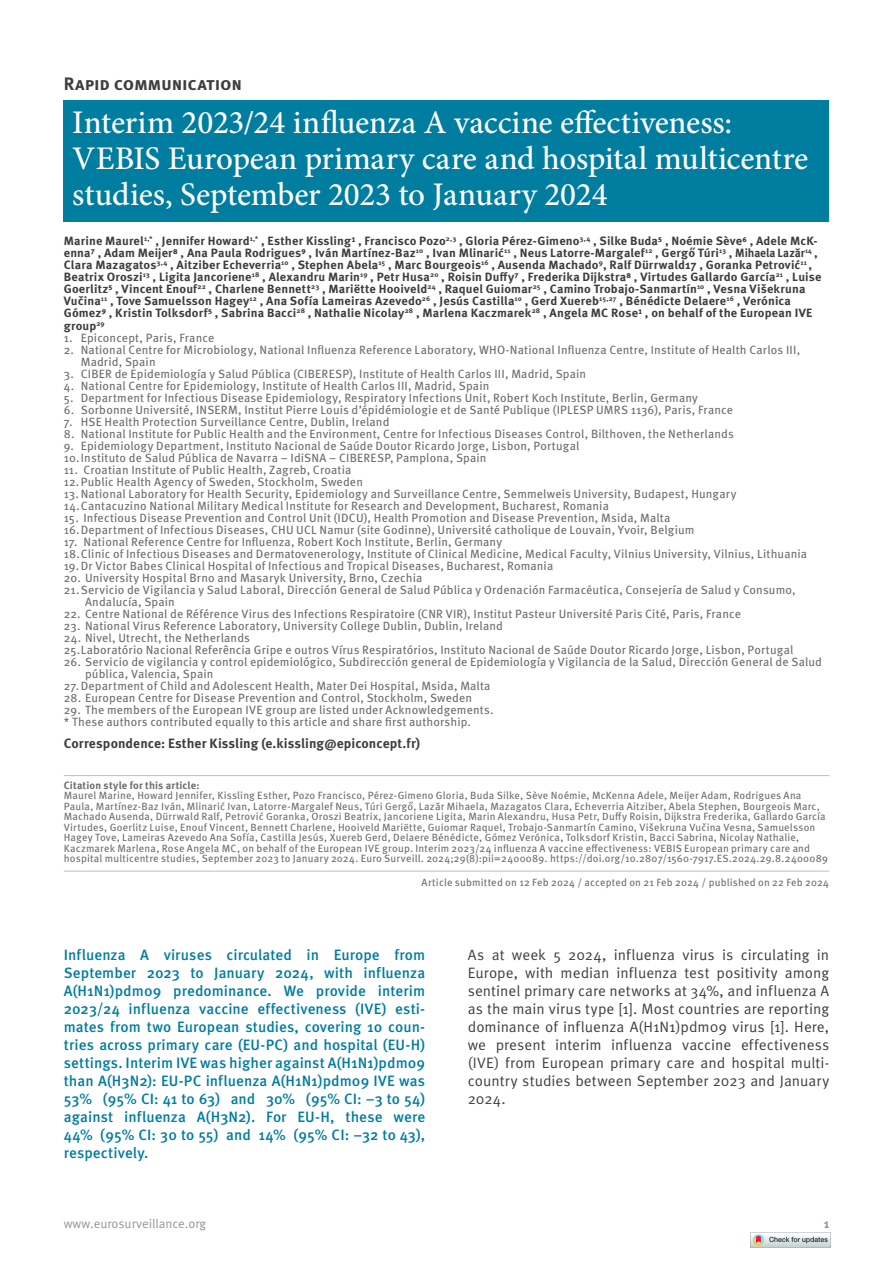
<style>
.page{position:relative;width:893px;height:1263px;background:#fff}
.page>*{position:absolute;margin:0;border:0;box-sizing:border-box;transform-origin:0 0}
.t1{font:500 33px/36px "Minion Pro";letter-spacing:-.005em;color:#fff}
.t2{font:700 18px "Meta Pro";letter-spacing:-.015em;color:#3e3e3f}
.t3{font:500 15px/18px "Meta Pro";letter-spacing:.005em;color:#007d9f;text-align:justify}
.t4{font:15px/18px "Meta Pro";color:#3e3e3f;text-align:justify}
.t5{font:700 13.5px "Meta Pro";letter-spacing:.005em;color:#3e3e3f}
.t6{font:12.75px "Meta Pro";color:#939598}
.t7{font:700 12.75px "Meta Pro";color:#939598}
.t8{font:12px/12px "Meta Pro";letter-spacing:.01em;color:#6c6d70}
.t9{font:700 12px/12px "Meta Pro";letter-spacing:.01em;color:#3e3e3f}
.t10{font:10.5px/10.5px "Meta Pro";letter-spacing:.015em;color:#6c6d70}
.t11{font:700 10.5px "Meta Pro";letter-spacing:.015em;color:#6c6d70}
</style>
<div class="page">
<hr style="left:64px;top:775px;width:765px;height:1px;background:#bcbdc0">
<hr style="left:64px;top:871px;width:765px;height:1px;background:#bcbdc0">
<div style="left:64px;top:100px;width:765px;height:122px;background:#007d9f"></div>
<img style="left:750px;top:1232px;width:80px;height:16px">
<h2 class="t2" style="left:64px;top:72px;width:180px">Rapid communication</h2>
<h1 class="t1" style="left:72px;top:104px;width:738px">Interim 2023/24 influenza A vaccine effectiveness:<br>VEBIS European primary care and hospital multicentre studies, September 2023 to January 2024</h1>
<p class="t9" style="left:64px;top:235px;width:759px">Marine Maurel<sup>1,*</sup> , Jennifer Howard<sup>1,*</sup> , Esther Kissling¹ , Francisco Pozo<sup>2,3</sup> , Gloria Pérez-Gimeno<sup>3,4</sup> , Silke Buda⁵ , Noémie Sève⁶ , Adele McK&shy;enna⁷ , Adam Meijer⁸ , Ana Paula Rodrigues⁹ , Iván Martínez-Baz<sup>10</sup> , Ivan Mlinarić<sup>11</sup> , Neus Latorre-Margalef<sup>12</sup> , Gergő Túri<sup>13</sup> , Mihaela Lazăr<sup>14</sup> , Clara Mazagatos<sup>3,4</sup> , Aitziber Echeverria<sup>10</sup> , Stephen Abela<sup>15</sup> , Marc Bourgeois<sup>16</sup> , Ausenda Machado<sup>9</sup>, Ralf Dürrwald17 , Goranka Petrović<sup>11</sup> , Beatrix Oroszi<sup>13</sup> , Ligita Jancoriene<sup>18</sup> , Alexandru Marin<sup>19</sup> , Petr Husa<sup>20</sup> , Roisin Duffy⁷ , Frederika Dijkstra⁸ , Virtudes Gallardo García<sup>21</sup> , Luise Goerlitz⁵ , Vincent Enouf<sup>22</sup> , Charlene Bennett<sup>23</sup> , Mariëtte Hooiveld<sup>24</sup> , Raquel Guiomar<sup>25</sup> , Camino Trobajo-Sanmartín<sup>10</sup> , Vesna Višekruna Vučina<sup>11</sup> , Tove Samuelsson Hagey<sup>12</sup> , Ana Sofía Lameiras Azevedo<sup>26</sup> , Jesús Castilla<sup>10</sup> , Gerd Xuereb<sup>15,27</sup> , Bénédicte Delaere<sup>16</sup> , Verónica Gómez⁹ , Kristin Tolksdorf⁵ , Sabrina Bacci<sup>28</sup> , Nathalie Nicolay<sup>28</sup> , Marlena Kaczmarek<sup>28</sup> , Angela MC Rose¹ , on behalf of the European IVE</p>
<p class="t9" style="left:64px;top:321px;width:42px">group<sup>29</sup></p>
<p class="t8" style="left:64px;top:333px;width:152px">1. Epiconcept, Paris, France</p>
<p class="t8" style="left:81px;top:345px;width:721px;text-indent:-17px">2. National Centre for Microbiology, National Influenza Reference Laboratory, WHO-National Influenza Centre, Institute of Health Carlos III,<br>Madrid, Spain</p>
<p class="t8" style="left:64px;top:369px;width:524px">3. CIBER de Epidemiología y Salud Pública (CIBERESP), Institute of Health Carlos III, Madrid, Spain</p>
<p class="t8" style="left:64px;top:381px;width:427px">4. National Centre for Epidemiology, Institute of Health Carlos III, Madrid, Spain</p>
<p class="t8" style="left:64px;top:393px;width:636px">5. Department for Infectious Disease Epidemiology, Respiratory Infections Unit, Robert Koch Institute, Berlin, Germany</p>
<p class="t8" style="left:64px;top:405px;width:671px">6. Sorbonne Université, INSERM, Institut Pierre Louis d’épidémiologie et de Santé Publique (IPLESP UMRS 1136), Paris, France</p>
<p class="t8" style="left:64px;top:417px;width:327px">7. HSE Health Protection Surveillance Centre, Dublin, Ireland</p>
<p class="t8" style="left:64px;top:429px;width:672px">8. National Institute for Public Health and the Environment, Centre for Infectious Diseases Control, Bilthoven, the Netherlands</p>
<p class="t8" style="left:64px;top:441px;width:517px">9. Epidemiology Department, Instituto Nacional de Saúde Doutor Ricardo Jorge, Lisbon, Portugal<br>10.Instituto de Salud Pública de Navarra – IdiSNA – CIBERESP, Pamplona, Spain</p>
<p class="t8" style="left:64px;top:465px;width:674px">11. Croatian Institute of Public Health, Zagreb, Croatia<br>12.Public Health Agency of Sweden, Stockholm, Sweden<br>13.National Laboratory for Health Security, Epidemiology and Surveillance Centre, Semmelweis University, Budapest, Hungary 14.Cantacuzino National Military Medical Institute for Research and Development, Bucharest, Romania</p>
<p class="t8" style="left:64px;top:513px;width:632px">15. Infectious Disease Prevention and Control Unit (IDCU), Health Promotion and Disease Prevention, Msida, Malta<br>16.Department of Infectious Diseases, CHU UCL Namur (site Godinne), Université catholique de Louvain, Yvoir, Belgium</p>
<p class="t8" style="left:64px;top:537px;width:745px">17. National Reference Centre for Influenza, Robert Koch Institute, Berlin, Germany<br>18.Clinic of Infectious Diseases and Dermatovenerology, Institute of Clinical Medicine, Medical Faculty, Vilnius University, Vilnius, Lithuania<br>19.Dr Victor Babes Clinical Hospital of Infectious and Tropical Diseases, Bucharest, Romania</p>
<p class="t8" style="left:64px;top:573px;width:360px">20. University Hospital Brno and Masaryk University, Brno, Czechia</p>
<p class="t8" style="left:64px;top:585px;width:733px">21.Servicio de Vigilancia y Salud Laboral, Dirección General de Salud Pública y Ordenación Farmacéutica, Consejería de Salud y Consumo,</p>
<p class="t8" style="left:85px;top:597px;width:91px">Andalucía, Spain</p>
<p class="t8" style="left:64px;top:609px;width:679px">22. Centre National de Référence Virus des Infections Respiratoire (CNR VIR), Institut Pasteur Université Paris Cité, Paris, France</p>
<p class="t8" style="left:64px;top:621px;width:441px">23. National Virus Reference Laboratory, University College Dublin, Dublin, Ireland</p>
<p class="t8" style="left:64px;top:633px;width:731px">24. Nivel, Utrecht, the Netherlands<br>25.Laboratório Nacional Referência Gripe e outros Vírus Respiratórios, Instituto Nacional de Saúde Doutor Ricardo Jorge, Lisbon, Portugal</p>
<p class="t8" style="left:64px;top:657px;width:760px">26. Servicio de vigilancia y control epidemiológico, Subdirección general de Epidemiología y Vigilancia de la Salud, Dirección General de Salud</p>
<p class="t8" style="left:85px;top:669px;width:130px">pública, Valencia, Spain</p>
<p class="t8" style="left:64px;top:681px;width:428px">27.Department of Child and Adolescent Health, Mater Dei Hospital, Msida, Malta</p>
<p class="t8" style="left:64px;top:693px;width:410px">28. European Centre for Disease Prevention and Control, Stockholm, Sweden</p>
<p class="t8" style="left:64px;top:705px;width:431px">29. The members of the European IVE group are listed under Acknowledgements. * These authors contributed equally to this article and share first authorship.</p>
<p class="t5" style="left:64px;top:735px;width:358px">Correspondence: Esther Kissling (e.kissling@epiconcept.fr)</p>
<p class="t11" style="left:64px;top:778px;width:137px">Citation style for this article:</p>
<p class="t10" style="left:64px;top:791px;width:766px">Maurel Marine, Howard Jennifer, Kissling Esther, Pozo Francisco, Pérez-Gimeno Gloria, Buda Silke, Sève Noémie, McKenna Adele, Meijer Adam, Rodrigues Ana Paula, Martínez-Baz Iván, Mlinarić Ivan, Latorre-Margalef Neus, Túri Gergő, Lazăr Mihaela, Mazagatos Clara, Echeverria Aitziber, Abela Stephen, Bourgeois Marc, Machado Ausenda, Dürrwald Ralf, Petrović Goranka, Oroszi Beatrix, Jancoriene Ligita, Marin Alexandru, Husa Petr, Duffy Roisin, Dijkstra Frederika, Gallardo García Virtudes, Goerlitz Luise, Enouf Vincent, Bennett Charlene, Hooiveld Mariëtte, Guiomar Raquel, Trobajo-Sanmartín Camino, Višekruna Vučina Vesna, Samuelsson Hagey Tove, Lameiras Azevedo Ana Sofía, Castilla Jesús, Xuereb Gerd, Delaere Bénédicte, Gómez Verónica, Tolksdorf Kristin, Bacci Sabrina, Nicolay Nathalie, Kaczmarek Marlena, Rose Angela MC, on behalf of the European IVE group. Interim 2023/24 influenza A vaccine effectiveness: VEBIS European primary care and hospital multicentre studies, September 2023 to January 2024. Euro Surveill. 2024;29(8):pii=2400089. https://doi.org/10.2807/1560-7917.ES.2024.29.8.2400089</p>
<p class="t10" style="left:422px;top:877px;width:409px">Article submitted on 12 Feb 2024 / accepted on 21 Feb 2024 / published on 22 Feb 2024</p>
<p class="t3" style="left:64px;top:946px;width:363px">Influenza A viruses circulated in Europe from September 2023 to January 2024, with influenza A(H1N1)pdm09 predominance. We provide interim 2023/24 influenza vaccine effectiveness (IVE) esti&shy;mates from two European studies, covering 10 coun&shy;tries across primary care (EU-PC) and hospital (EU-H) settings. Interim IVE was higher against A(H1N1)pdm09 than A(H3N2): EU-PC influenza A(H1N1)pdm09 IVE was 53% (95% CI: 41 to 63) and 30% (95% CI: −3 to 54) against influenza A(H3N2). For EU-H, these were 44% (95% CI: 30 to 55) and 14% (95% CI: −32 to 43), respectively.</p>
<p class="t4" style="left:468px;top:946px;width:363px">As at week 5 2024, influenza virus is circulating in Europe, with median influenza test positivity among sentinel primary care networks at 34%, and influenza A as the main virus type [1]. Most countries are reporting dominance of influenza A(H1N1)pdm09 virus [1]. Here, we present interim influenza vaccine effectiveness (IVE) from European primary care and hospital multi&shy;country studies between September 2023 and January 2024.</p>
<p class="t6" style="left:64px;top:1215px;width:144px">www.eurosurveillance.org</p>
<p class="t7" style="left:824px;top:1215px;width:7px">1</p>
</div>
